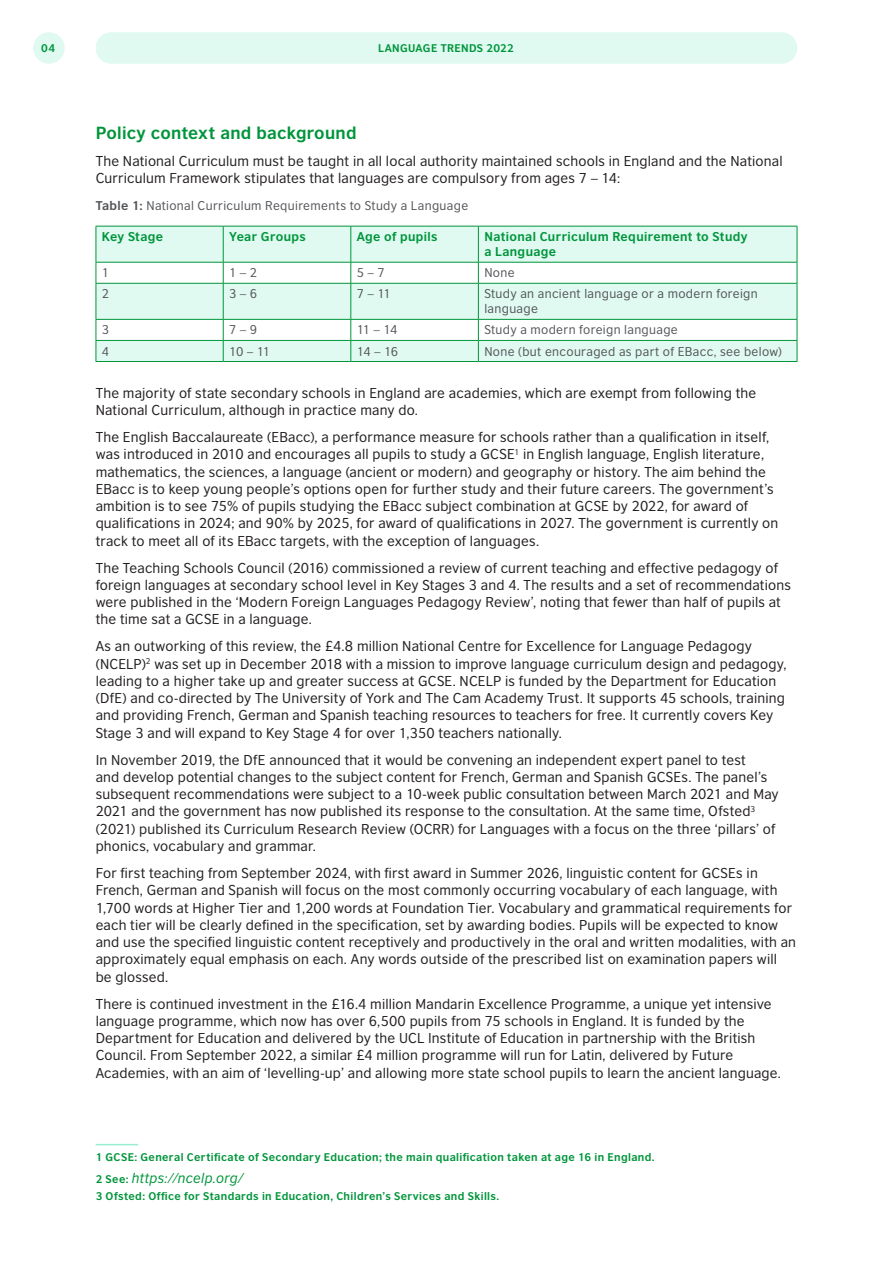
<style>
.page{position:relative;width:893px;height:1263px;background:#fff}
.page>*{position:absolute;margin:0;border:0;box-sizing:border-box;transform-origin:0 0}
.BODY_COPY{font:700 16.5px "British Council Sans";letter-spacing:.015em;color:#00953b}
.BODY_COPY-2{font:13.5px/17.2px "British Council Sans";letter-spacing:.015em;color:#231f20}
.t1{font:italic 13.5px "British Council Sans";letter-spacing:.02em;color:#00953b}
.BODY_COPY-3{font:12px/15px "British Council Sans";letter-spacing:.03em;color:#54565a}
.BODY_COPY-4{font:700 12px/15px "British Council Sans";letter-spacing:.03em;color:#00953b}
.t2{font:700 10.5px "British Council Sans";letter-spacing:.035em;color:#00953b}
.s1{font-weight:700}
.s2{font-weight:700;font-style:normal;font-size:10.5px}
</style>
<div class="page">
<div style="left:96px;top:32px;width:701px;height:32px;background:#e0faf1;border-radius:16px"></div>
<div style="left:33px;top:32px;width:32px;height:32px;background:#e0faf1;border-radius:50%"></div>
<svg style="left:97px;top:227px;width:700px;height:134px;fill:#e0faf1"></svg>
<hr style="left:96px;top:226px;width:127px;height:1px;background:#00953b">
<hr style="left:96px;top:226px;width:1px;height:36px;background:#00953b">
<hr style="left:223px;top:226px;width:128px;height:1px;background:#00953b">
<hr style="left:223px;top:226px;width:1px;height:36px;background:#00953b">
<hr style="left:351px;top:226px;width:127px;height:1px;background:#00953b">
<hr style="left:351px;top:226px;width:1px;height:36px;background:#00953b">
<hr style="left:478px;top:226px;width:319px;height:1px;background:#00953b">
<hr style="left:478px;top:226px;width:1px;height:36px;background:#00953b">
<hr style="left:797px;top:226px;width:1px;height:36px;background:#00953b">
<hr style="left:96px;top:262px;width:127px;height:1px;background:#00953b">
<svg style="left:96px;top:262px;width:1px;height:21px"></svg>
<hr style="left:223px;top:262px;width:128px;height:1px;background:#00953b">
<svg style="left:223px;top:262px;width:1px;height:21px"></svg>
<hr style="left:351px;top:262px;width:127px;height:1px;background:#00953b">
<svg style="left:351px;top:262px;width:1px;height:21px"></svg>
<hr style="left:478px;top:262px;width:319px;height:1px;background:#00953b">
<svg style="left:478px;top:262px;width:1px;height:21px"></svg>
<svg style="left:797px;top:262px;width:1px;height:21px"></svg>
<hr style="left:96px;top:283px;width:127px;height:1px;background:#00953b">
<hr style="left:96px;top:284px;width:1px;height:35px;background:#00953b">
<hr style="left:223px;top:283px;width:128px;height:1px;background:#00953b">
<hr style="left:223px;top:284px;width:1px;height:35px;background:#00953b">
<hr style="left:351px;top:283px;width:127px;height:1px;background:#00953b">
<hr style="left:351px;top:284px;width:1px;height:35px;background:#00953b">
<hr style="left:478px;top:283px;width:319px;height:1px;background:#00953b">
<hr style="left:478px;top:284px;width:1px;height:35px;background:#00953b">
<hr style="left:797px;top:284px;width:1px;height:35px;background:#00953b">
<hr style="left:96px;top:319px;width:127px;height:1px;background:#00953b">
<hr style="left:223px;top:319px;width:128px;height:1px;background:#00953b">
<hr style="left:351px;top:319px;width:127px;height:1px;background:#00953b">
<hr style="left:478px;top:319px;width:319px;height:1px;background:#00953b">
<hr style="left:96px;top:340px;width:127px;height:1px;background:#00953b">
<svg style="left:96px;top:320px;width:1px;height:41px"></svg>
<hr style="left:223px;top:340px;width:128px;height:1px;background:#00953b">
<svg style="left:223px;top:320px;width:1px;height:41px"></svg>
<hr style="left:351px;top:340px;width:127px;height:1px;background:#00953b">
<svg style="left:351px;top:320px;width:1px;height:41px"></svg>
<hr style="left:478px;top:340px;width:319px;height:1px;background:#00953b">
<svg style="left:478px;top:320px;width:1px;height:41px"></svg>
<svg style="left:797px;top:320px;width:1px;height:41px"></svg>
<hr style="left:96px;top:361px;width:127px;height:1px;background:#00953b">
<hr style="left:223px;top:361px;width:128px;height:1px;background:#00953b">
<hr style="left:351px;top:361px;width:127px;height:1px;background:#00953b">
<hr style="left:478px;top:361px;width:319px;height:1px;background:#00953b">
<hr style="left:96px;top:1144px;width:42px;height:1px;background:#99edd1">
<p class="t2" style="left:41px;top:39px;width:15px">04</p>
<p class="t2" style="left:378px;top:39px;width:137px">LANGUAGE TRENDS 2022</p>
<p class="BODY_COPY" style="left:96px;top:118px;width:262px">Policy context and background</p>
<p class="BODY_COPY-2" style="left:96px;top:151px;width:688px">The National Curriculum must be taught in all local authority maintained schools in England and the National<br>Curriculum Framework stipulates that languages are compulsory from ages 7 – 14:</p>
<p class="BODY_COPY-3" style="left:96px;top:197px;width:374px"><span class="s1">Table 1:</span> National Curriculum Requirements to Study a Language</p>
<p class="BODY_COPY-4" style="left:102px;top:228px;width:63px">Key Stage</p>
<p class="BODY_COPY-4" style="left:229px;top:228px;width:78px">Year Groups</p>
<p class="BODY_COPY-4" style="left:357px;top:228px;width:82px">Age of pupils</p>
<p class="BODY_COPY-4" style="left:484px;top:228px;width:265px">National Curriculum Requirement to Study a Language</p>
<p class="BODY_COPY-3" style="left:102px;top:264px;width:9px">1</p>
<p class="BODY_COPY-3" style="left:229px;top:264px;width:29px">1 – 2</p>
<p class="BODY_COPY-3" style="left:357px;top:264px;width:29px">5 – 7</p>
<p class="BODY_COPY-3" style="left:484px;top:264px;width:32px">None</p>
<p class="BODY_COPY-3" style="left:102px;top:285px;width:9px">2</p>
<p class="BODY_COPY-3" style="left:229px;top:285px;width:29px">3 – 6</p>
<p class="BODY_COPY-3" style="left:357px;top:285px;width:36px">7 – 11</p>
<p class="BODY_COPY-3" style="left:484px;top:285px;width:275px">Study an ancient language or a modern foreign language</p>
<p class="BODY_COPY-3" style="left:102px;top:321px;width:9px">3</p>
<p class="BODY_COPY-3" style="left:229px;top:321px;width:29px">7 – 9</p>
<p class="BODY_COPY-3" style="left:357px;top:321px;width:42px">11 – 14</p>
<p class="BODY_COPY-3" style="left:484px;top:321px;width:195px">Study a modern foreign language</p>
<p class="BODY_COPY-3" style="left:102px;top:342px;width:9px">4</p>
<p class="BODY_COPY-3" style="left:229px;top:342px;width:42px">10 – 11</p>
<p class="BODY_COPY-3" style="left:357px;top:342px;width:43px">14 – 16</p>
<p class="BODY_COPY-3" style="left:484px;top:342px;width:299px">None (but encouraged as part of EBacc, see below)</p>
<p class="BODY_COPY-2" style="left:96px;top:383px;width:662px">The majority of state secondary schools in England are academies, which are exempt from following the<br>National Curriculum, although in practice many do.</p>
<p class="BODY_COPY-2" style="left:96px;top:427px;width:684px">The English Baccalaureate (EBacc), a performance measure for schools rather than a qualification in itself, was introduced in 2010 and encourages all pupils to study a GCSE<sup>1</sup> in English language, English literature, mathematics, the sciences, a language (ancient or modern) and geography or history. The aim behind the EBacc is to keep young people’s options open for further study and their future careers. The government’s ambition is to see 75% of pupils studying the EBacc subject combination at GCSE by 2022, for award of qualifications in 2024; and 90% by 2025, for award of qualifications in 2027. The government is currently on track to meet all of its EBacc targets, with the exception of languages.</p>
<p class="BODY_COPY-2" style="left:96px;top:558px;width:697px">The Teaching Schools Council (2016) commissioned a review of current teaching and effective pedagogy of foreign languages at secondary school level in Key Stages 3 and 4. The results and a set of recommendations were published in the ‘Modern Foreign Languages Pedagogy Review’, noting that fewer than half of pupils at the time sat a GCSE in a language.</p>
<p class="BODY_COPY-2" style="left:96px;top:637px;width:692px">As an outworking of this review, the £4.8 million National Centre for Excellence for Language Pedagogy (NCELP)<sup>2</sup> was set up in December 2018 with a mission to improve language curriculum design and pedagogy, leading to a higher take up and greater success at GCSE. NCELP is funded by the Department for Education (DfE) and co-directed by The University of York and The Cam Academy Trust. It supports 45 schools, training and providing French, German and Spanish teaching resources to teachers for free. It currently covers Key Stage 3 and will expand to Key Stage 4 for over 1,350 teachers nationally.</p>
<p class="BODY_COPY-2" style="left:96px;top:750px;width:685px">In November 2019, the DfE announced that it would be convening an independent expert panel to test<br>and develop potential changes to the subject content for French, German and Spanish GCSEs. The panel’s subsequent recommendations were subject to a 10-week public consultation between March 2021 and May 2021 and the government has now published its response to the consultation. At the same time, Ofsted<sup>3 </sup>(2021) published its Curriculum Research Review (OCRR) for Languages with a focus on the three ‘pillars’ of phonics, vocabulary and grammar.</p>
<p class="BODY_COPY-2" style="left:96px;top:863px;width:702px">For first teaching from September 2024, with first award in Summer 2026, linguistic content for GCSEs in French, German and Spanish will focus on the most commonly occurring vocabulary of each language, with 1,700 words at Higher Tier and 1,200 words at Foundation Tier. Vocabulary and grammatical requirements for each tier will be clearly defined in the specification, set by awarding bodies. Pupils will be expected to know and use the specified linguistic content receptively and productively in the oral and written modalities, with an approximately equal emphasis on each. Any words outside of the prescribed list on examination papers will be glossed.</p>
<p class="BODY_COPY-2" style="left:96px;top:994px;width:687px">There is continued investment in the £16.4 million Mandarin Excellence Programme, a unique yet intensive language programme, which now has over 6,500 pupils from 75 schools in England. It is funded by the Department for Education and delivered by the UCL Institute of Education in partnership with the British Council. From September 2022, a similar £4 million programme will run for Latin, delivered by Future Academies, with an aim of ‘levelling-up’ and allowing more state school pupils to learn the ancient language.</p>
<p class="t2" style="left:96px;top:1148px;width:561px">1 GCSE: General Certificate of Secondary Education; the main qualification taken at age 16 in England.</p>
<p class="t1" style="left:96px;top:1167px;width:149px"><span class="s2">2 See:</span> https://ncelp.org/</p>
<p class="t2" style="left:96px;top:1186px;width:405px">3 Ofsted: Office for Standards in Education, Children’s Services and Skills.</p>
</div>
